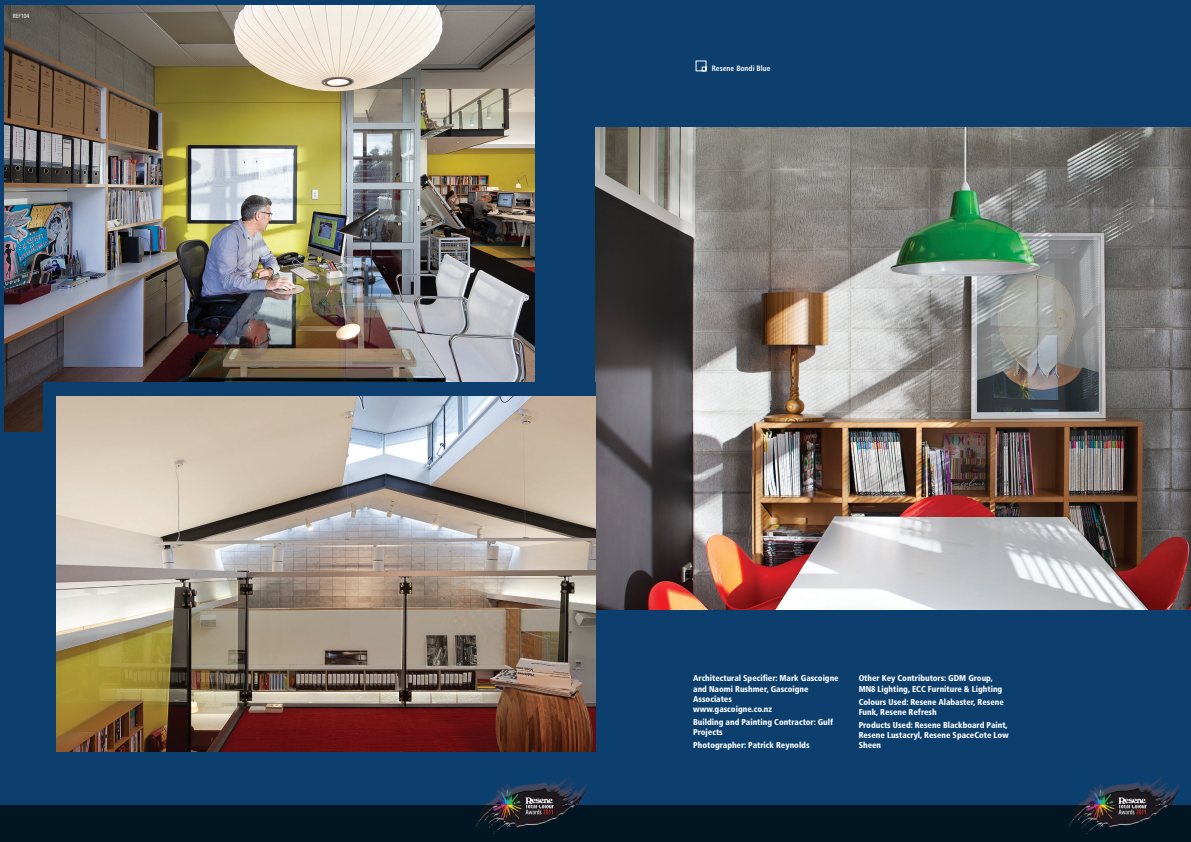
<style>
.page{position:relative;width:1191px;height:842px;background:#fff}
.page>*{position:absolute;margin:0;border:0;box-sizing:border-box;transform-origin:0 0}
.t1{font:900 condensed 8.5px/10.2px "Frutiger";color:#fff}
.t2{font:700 condensed 7.8px "Frutiger";letter-spacing:.005em;color:#fff}
.t3{font:condensed 6px "Frutiger";color:#fff}
</style>
<div class="page">
<div style="left:0;top:0;width:1191px;height:815px;background:#0c3f6d"></div>
<img style="left:4px;top:6px;width:530px;height:426px">
<img style="left:595px;top:128px;width:596px;height:481px">
<div style="left:43px;top:383px;width:552px;height:382px;background:#0c3f6d"></div>
<img style="left:57px;top:397px;width:538px;height:354px">
<svg style="left:695px;top:60px;width:11px;height:11px"></svg>
<div style="left:0;top:805px;width:1191px;height:37px;background:#011622"></div>
<img style="left:1068px;top:777px;width:111px;height:57px">
<img style="left:475px;top:777px;width:111px;height:57px">
<p class="t3" style="left:13px;top:12px;width:18px">REF104</p>
<p class="t2" style="left:711px;top:64px;width:60px">Resene Bondi Blue</p>
<p class="t1" style="left:693px;top:673px;width:147px">Architectural Specifier: Mark Gascoigne and Naomi Rushmer, Gascoigne<br>Associates<br>www.gascoigne.co.nz</p>
<p class="t1" style="left:693px;top:717px;width:141px">Building and Painting Contractor: Gulf<br>Projects</p>
<p class="t1" style="left:693px;top:740px;width:118px">Photographer: Patrick Reynolds</p>
<p class="t1" style="left:858px;top:673px;width:145px">Other Key Contributors: GDM Group,<br>MN8 Lighting, ECC Furniture &amp; Lighting</p>
<p class="t1" style="left:858px;top:697px;width:147px">Colours Used: Resene Alabaster, Resene<br>Funk, Resene Refresh</p>
<p class="t1" style="left:858px;top:720px;width:152px">Products Used: Resene Blackboard Paint,<br>Resene Lustacryl, Resene SpaceCote Low<br>Sheen</p>
</div>
